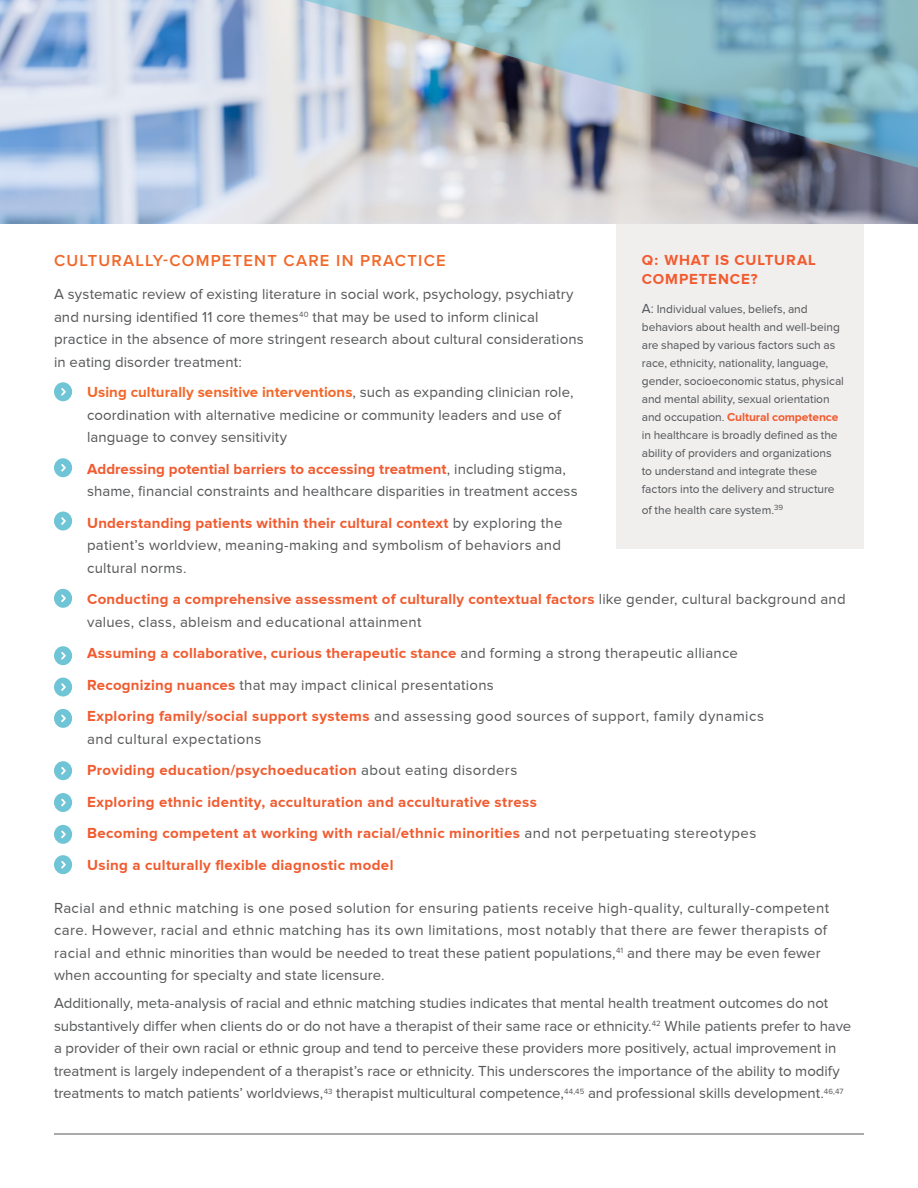
<style>
.page{position:relative;width:918px;height:1188px;background:#fff}
.page>*{position:absolute;margin:0;border:0;box-sizing:border-box;transform-origin:0 0}
.t1{font:600 16.5px "Proxima Nova";letter-spacing:.075em;color:#f26728}
.t2{font:15px/22.5px "Proxima Nova";letter-spacing:.005em;color:#57585a}
.t3{font:15px/22.5px "Proxima Nova";letter-spacing:.025em;color:#57585a}
.t4{font:700 15px "Proxima Nova";letter-spacing:.025em;color:#f15b2f}
.t5{font:700 15px/19.5px "Proxima Nova";letter-spacing:.06em;color:#f15b2f}
.t6{font:12px/18px "Proxima Nova";letter-spacing:-.005em;color:#525759}
.s1{font-size:13.5px}
.s2{font-weight:700;color:#f15b2f}
.s3{font-weight:700;color:#f26728}
.s4{font-weight:400;color:#57585a}
</style>
<div class="page">
<div style="left:617px;top:216px;width:247px;height:333px;background:#f1eeee"></div>
<img style="left:0;top:0;width:918px;height:223px">
<svg style="left:54px;top:382px;width:18px;height:19px"></svg>
<svg style="left:54px;top:458px;width:18px;height:19px"></svg>
<svg style="left:54px;top:512px;width:18px;height:18px"></svg>
<svg style="left:54px;top:589px;width:18px;height:19px"></svg>
<svg style="left:54px;top:646px;width:18px;height:19px"></svg>
<svg style="left:54px;top:678px;width:18px;height:19px"></svg>
<svg style="left:54px;top:709px;width:18px;height:19px"></svg>
<svg style="left:54px;top:761px;width:18px;height:19px"></svg>
<svg style="left:54px;top:793px;width:18px;height:19px"></svg>
<svg style="left:54px;top:825px;width:18px;height:19px"></svg>
<svg style="left:54px;top:855px;width:18px;height:19px"></svg>
<hr style="left:54px;top:1134px;width:810px;height:1px;background:#525759">
<img style="left:172px;top:0;width:746px;height:178px">
<p class="t5" style="left:642px;top:250px;width:176px">Q: WHAT IS CULTURAL<br>COMPETENCE?</p>
<p class="t6" style="left:642px;top:300px;width:204px"><span class="s1">A:</span> Individual values, beliefs, and behaviors about health and well-being are shaped by various factors such as race, ethnicity, nationality, language, gender, socioeconomic status, physical and mental ability, sexual orientation and occupation. <span class="s2">Cultural competence </span>in healthcare is broadly defined as the ability of providers and organizations to understand and integrate these factors into the delivery and structure</p>
<p class="t6" style="left:642px;top:501px;width:143px">of the health care system.<sup>39</sup></p>
<p class="t1" style="left:54px;top:248px;width:393px">CULTURALLY-COMPETENT CARE IN PRACTICE</p>
<p class="t2" style="left:54px;top:283px;width:531px">A systematic review of existing literature in social work, psychology, psychiatry and nursing identified 11 core themes<sup>40</sup> that may be used to inform clinical practice in the absence of more stringent research about cultural considerations in eating disorder treatment:</p>
<p class="t2" style="left:87px;top:381px;width:488px"><span class="s3">Using culturally sensitive interventions</span>, such as expanding clinician role, coordination with alternative medicine or community leaders and use of language to convey sensitivity</p>
<p class="t2" style="left:87px;top:457px;width:492px"><span class="s2">Addressing potential barriers to accessing treatment</span>, including stigma, shame, financial constraints and healthcare disparities in treatment access</p>
<p class="t2" style="left:87px;top:511px;width:477px;text-align:justify"><span class="s2">Understanding patients within their cultural context</span> by exploring the patient’s worldview, meaning-making and symbolism of behaviors and cultural norms.</p>
<p class="t2" style="left:87px;top:588px;width:760px"><span class="s2">Conducting a comprehensive assessment of culturally contextual factors</span> like gender, cultural background and values, class, ableism and educational attainment</p>
<p class="t4" style="left:87px;top:645px;width:652px">Assuming a collaborative, curious therapeutic stance <span class="s4">and forming a strong therapeutic alliance</span></p>
<p class="t2" style="left:87px;top:673px;width:408px"><span class="s2">Recognizing nuances</span> that may impact clinical presentations</p>
<p class="t3" style="left:87px;top:705px;width:678px"><span class="s2">Exploring family/social support systems</span> and assessing good sources of support, family dynamics and cultural expectations</p>
<p class="t4" style="left:87px;top:762px;width:432px">Providing education/psychoeducation <span class="s4">about eating disorders</span></p>
<p class="t4" style="left:87px;top:793px;width:451px">Exploring ethnic identity, acculturation and acculturative stress</p>
<p class="t4" style="left:87px;top:825px;width:671px">Becoming competent at working with racial/ethnic minorities <span class="s4">and not perpetuating stereotypes</span></p>
<p class="t4" style="left:87px;top:856px;width:308px">Using a culturally flexible diagnostic model</p>
<p class="t3" style="left:54px;top:896px;width:777px">Racial and ethnic matching is one posed solution for ensuring patients receive high-quality, culturally-competent care. However, racial and ethnic matching has its own limitations, most notably that there are fewer therapists of racial and ethnic minorities than would be needed to treat these patient populations,<sup>41</sup> and there may be even fewer when accounting for specialty and state licensure.</p>
<p class="t2" style="left:54px;top:992px;width:799px">Additionally, meta-analysis of racial and ethnic matching studies indicates that mental health treatment outcomes do not substantively differ when clients do or do not have a therapist of their same race or ethnicity.<sup>42</sup> While patients prefer to have a provider of their own racial or ethnic group and tend to perceive these providers more positively, actual improvement in treatment is largely independent of a therapist’s race or ethnicity. This underscores the importance of the ability to modify treatments to match patients’ worldviews,<sup>43</sup> therapist multicultural competence,<sup>44,45</sup> and professional skills development.<sup>46,47</sup></p>
</div>
